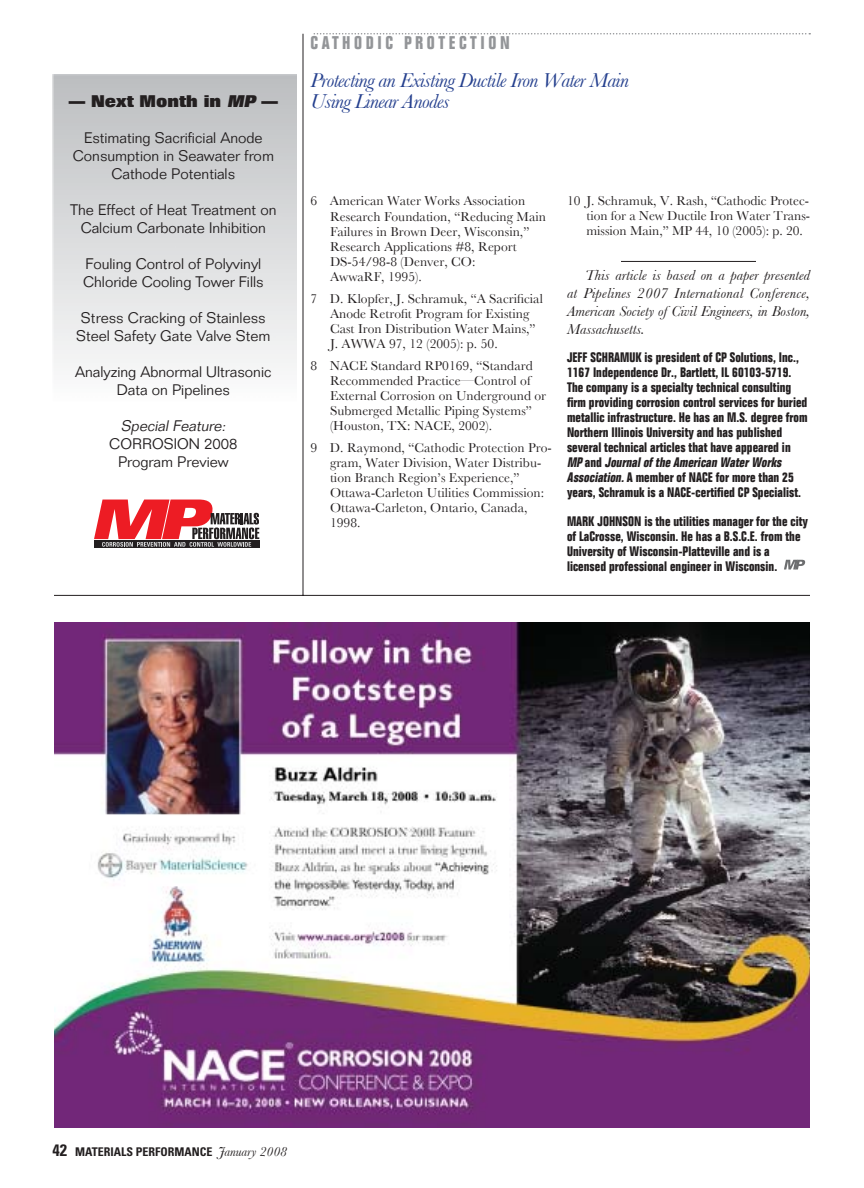
<style>
.page{position:relative;width:864px;height:1188px;background:#fff}
.page>*{position:absolute;margin:0;border:0;box-sizing:border-box;transform-origin:0 0}
.t1{font:italic 21px/21px "Baskerville";letter-spacing:-.03em;color:#25408e}
.t2{font:700 condensed 18px "Folio";letter-spacing:.2em;color:#939598}
.t3{font:800 16.5px "Folio";color:#231f20}
.t4{font:300 15px/18px "Folio";color:#231f20;text-align:center}
.t5{font:italic 15px/18px "Baskerville";color:#231f20;text-align:justify}
.t6{font:italic 300 15px "Folio";color:#231f20}
.t7{font:13.5px/15px "Baskerville";color:#231f20}
.t8{font:700 condensed 13.5px/15px "Folio";color:#231f20}
.t9{font:700 condensed 12px "Univers";color:#231f20}
.s1{font-style:italic}
.s2{font-size:16.5px}
.s3{font-family:"Baskerville";font-weight:400;font-style:italic;font-stretch:normal;font-size:13.5px}
</style>
<div class="page">
<svg style="left:314px;top:33px;width:496px;height:1px"></svg>
<hr style="left:621px;top:261px;width:135px;height:1px;background:#231f20">
<svg style="left:784px;top:560px;width:22px;height:9px"></svg>
<hr style="left:54px;top:595px;width:756px;height:1px;background:#231f20">
<hr style="left:303px;top:34px;width:1px;height:561px;background:#231f20">
<img style="left:54px;top:622px;width:756px;height:505px">
<div style="left:94px;top:541px;width:165px;height:7px;background:#231f20"></div>
<svg style="left:94px;top:500px;width:165px;height:47px"></svg>
<p class="t3" style="left:69px;top:95px;width:211px">— Next Month in <span class="s1">MP</span> —</p>
<p class="t4" style="left:73px;top:131px;width:203px">Estimating Sacrificial Anode<br>Consumption in Seawater from<br>Cathode Potentials</p>
<p class="t4" style="left:70px;top:203px;width:208px">The Effect of Heat Treatment on<br>Calcium Carbonate Inhibition</p>
<p class="t4" style="left:83px;top:257px;width:182px;text-align:left">Fouling Control of Polyvinyl<br>Chloride Cooling Tower Fills</p>
<p class="t4" style="left:76px;top:311px;width:196px">Stress Cracking of Stainless<br>Steel Safety Gate Valve Stem</p>
<p class="t4" style="left:75px;top:365px;width:198px">Analyzing Abnormal Ultrasonic<br>Data on Pipelines</p>
<p class="t6" style="left:121px;top:420px;width:109px">Special Feature:</p>
<p class="t4" style="left:109px;top:437px;width:130px">CORROSION 2008<br>Program Preview</p>
<h2 class="t2" style="left:310px;top:36px;width:201px">CATHODIC PROTECTION</h2>
<h1 class="t1" style="left:310px;top:70px;width:320px">Protecting an Existing Ductile Iron Water Main<br>Using Linear Anodes</h1>
<p class="t7" style="left:330px;top:192px;width:218px;line-height:16.5px;text-indent:-19px">6 American Water Works Association<br>Research Foundation, “Reducing Main</p>
<p class="t7" style="left:330px;top:224px;width:201px">Failures in Brown Deer, Wisconsin,”<br>Research Applications #8, Report<br>DS-54/98-8 (Denver, CO:<br>AwwaRF, 1995).</p>
<p class="t7" style="left:330px;top:291px;width:214px;text-indent:-19px">7 D. Klopfer, J. Schramuk, “A Sacrificial Anode Retrofit Program for Existing Cast Iron Distribution Water Mains,” J. AWWA 97, 12 (2005): p. 50.</p>
<p class="t7" style="left:330px;top:358px;width:218px;text-indent:-19px">8 NACE Standard RP0169, “Standard Recommended Practice—Control of External Corrosion on Underground or Submerged Metallic Piping Systems” (Houston, TX: NACE, 2002).</p>
<p class="t7" style="left:330px;top:440px;width:223px;text-indent:-19px">9 D. Raymond, “Cathodic Protection Pro&shy;gram, Water Division, Water Distribu&shy;tion Branch Region’s Experience,” Ottawa-Carleton Utilities Commission:<br>Ottawa-Carleton, Ontario, Canada, 1998.</p>
<p class="t7" style="left:586px;top:193px;width:225px;text-align:justify;text-indent:-19px">10 J. Schramuk, V. Rash, “Cathodic Protec&shy;tion for a New Ductile Iron Water Trans&shy;mission Main,” MP 44, 10 (2005): p. 20.</p>
<p class="t5" style="left:567px;top:266px;width:245px;text-indent:18px">This article is based on a paper presented at Pipelines 2007 International Conference, American Society of Civil Engineers, in Boston, Massachusetts.</p>
<p class="t8" style="left:567px;top:351px;width:242px">JEFF SCHRAMUK is president of CP Solutions, Inc., 1167 Independence Dr., Bartlett, IL 60103-5719.<br>The company is a specialty technical consulting firm providing corrosion control services for buried metallic infrastructure. He has an M.S. degree from Northern Illinois University and has published several technical articles that have appeared in <span class="s1">MP</span> a n d <span class="s1">Journalof the American Water Works Association.</span>A member of NACE for more than 25 years, Schramuk is a NACE-certified CP Specialist.</p>
<p class="t8" style="left:567px;top:515px;width:243px">MARK JOHNSON is the utilities manager for the city of LaCrosse, Wisconsin. He has a B.S.C.E. from the University of Wisconsin-Platteville and is a licensed professional engineer in Wisconsin.</p>
<p class="t9" style="left:52px;top:1147px;width:236px"><span class="s2">42</span> MATERIALS PERFORMANCE <span class="s3">January 2008</span></p>
</div>
